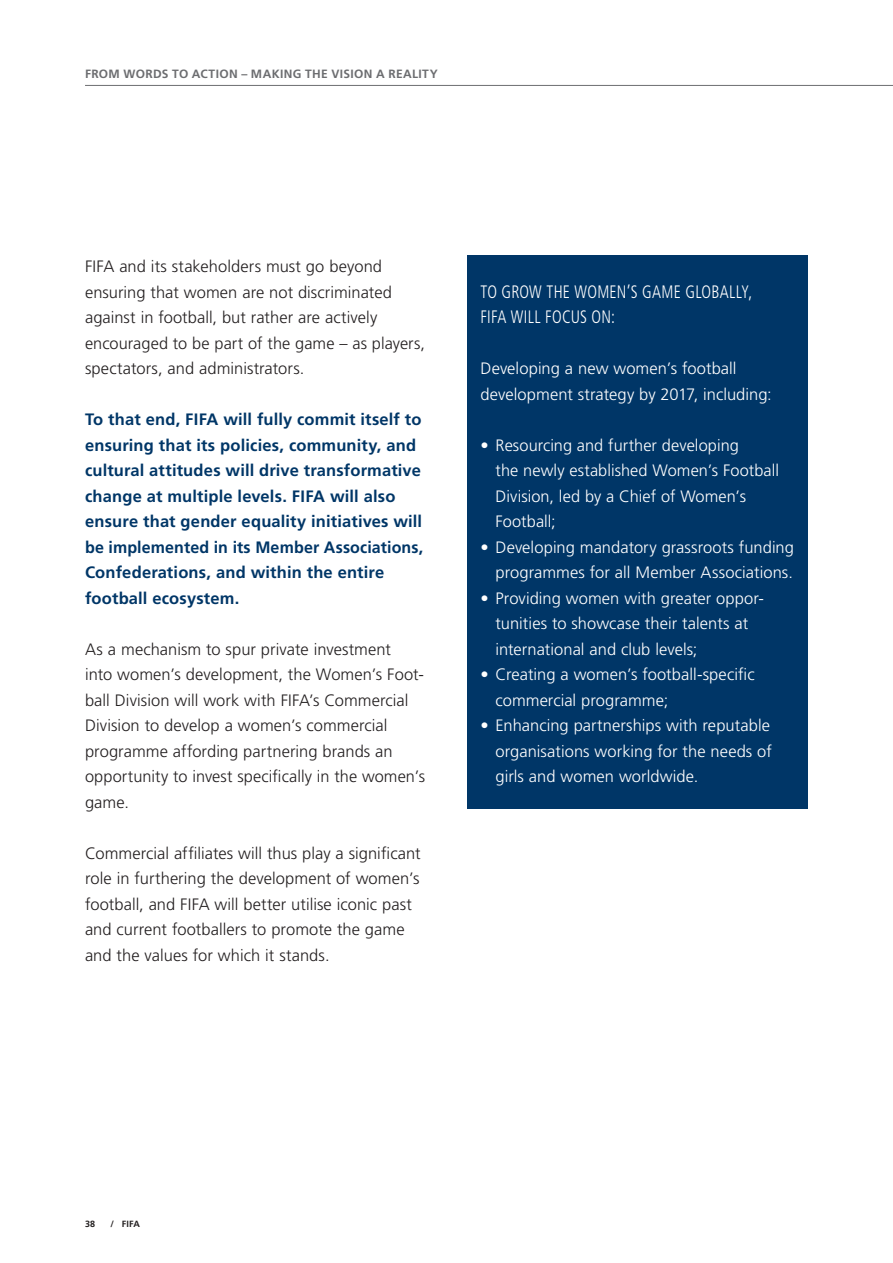
<style>
.page{position:relative;width:893px;height:1263px;background:#fff}
.page>*{position:absolute;margin:0;border:0;box-sizing:border-box;transform-origin:0 0}
.t1{font:300 condensed 18px/25.5px "Frutiger LT Pro";letter-spacing:.015em;color:#fff;scale:.9 1}
.t2{font:300 16.5px/25.5px "Frutiger LT Pro";letter-spacing:.005em;color:#231f20}
.t3{font:300 16.5px/25.5px "Frutiger LT Pro";letter-spacing:.005em;color:#fff}
.t4{font:700 16.5px/25.5px "Frutiger LT Pro";letter-spacing:.01em;color:#003667}
.t5{font:700 12px "Frutiger LT Pro";letter-spacing:.03em;color:#6c6d70}
.t6{font:700 9px "Frutiger LT Pro";letter-spacing:.01em;color:#231f20}
</style>
<div class="page">
<hr style="left:85px;top:85px;width:808px;height:1px;background:#6c6d70">
<div style="left:468px;top:255px;width:340px;height:554px;background:#003667"></div>
<p class="t5" style="left:85px;top:67px;width:354px">FROM WORDS TO ACTION – MAKING THE VISION A REALITY</p>
<p class="t2" style="left:85px;top:254px;width:341px">FIFA and its stakeholders must go beyond ensuring that women are not discriminated against in football, but rather are actively encouraged to be part of the game – as players, spectators, and administrators.</p>
<p class="t4" style="left:85px;top:407px;width:340px">To that end, FIFA will fully commit itself to ensuring that its policies, community, and cultural attitudes will drive transformative change at multiple levels. FIFA will also ensure that gender equality initiatives will be implemented in its Member Associations, Confederations, and within the entire football ecosystem.</p>
<p class="t2" style="left:85px;top:636px;width:342px">As a mechanism to spur private investment<br>into women’s development, the Women’s Foot&shy;ball Division will work with FIFA’s Commercial Division to develop a women’s commercial programme affording partnering brands an opportunity to invest specifically in the women’s game.</p>
<p class="t2" style="left:85px;top:840px;width:337px">Commercial affiliates will thus play a significant role in furthering the development of women’s football, and FIFA will better utilise iconic past and current footballers to promote the game and the values for which it stands.</p>
<p class="t1" style="left:480px;top:279px;width:304px">TO GROW THE WOMEN’S GAME GLOBALLY,<br>FIFA WILL FOCUS ON:</p>
<p class="t3" style="left:480px;top:356px;width:293px">Developing a new women’s football development strategy by 2017, including:</p>
<p class="t3" style="left:495px;top:432px;width:285px;text-indent:-15px">• Resourcing and further developing<br>the newly established Women’s Football<br>Division, led by a Chief of Women’s<br>Football;</p>
<p class="t3" style="left:480px;top:534px;width:315px;text-align:right">• Developing mandatory grassroots funding programmes for all Member Associations.</p>
<p class="t3" style="left:495px;top:585px;width:270px;text-indent:-15px">• Providing women with greater oppor&shy;tunities to showcase their talents at international and club levels;</p>
<p class="t3" style="left:495px;top:662px;width:261px;text-indent:-15px">• Creating a women’s football-specific commercial programme;</p>
<p class="t3" style="left:495px;top:713px;width:278px;text-align:justify;text-indent:-15px">• Enhancing partnerships with reputable organisations working for the needs of girls and women worldwide.</p>
<p class="t6" style="left:85px;top:1219px;width:12px">38</p>
<p class="t6" style="left:111px;top:1219px;width:31px">/ FIFA</p>
</div>
